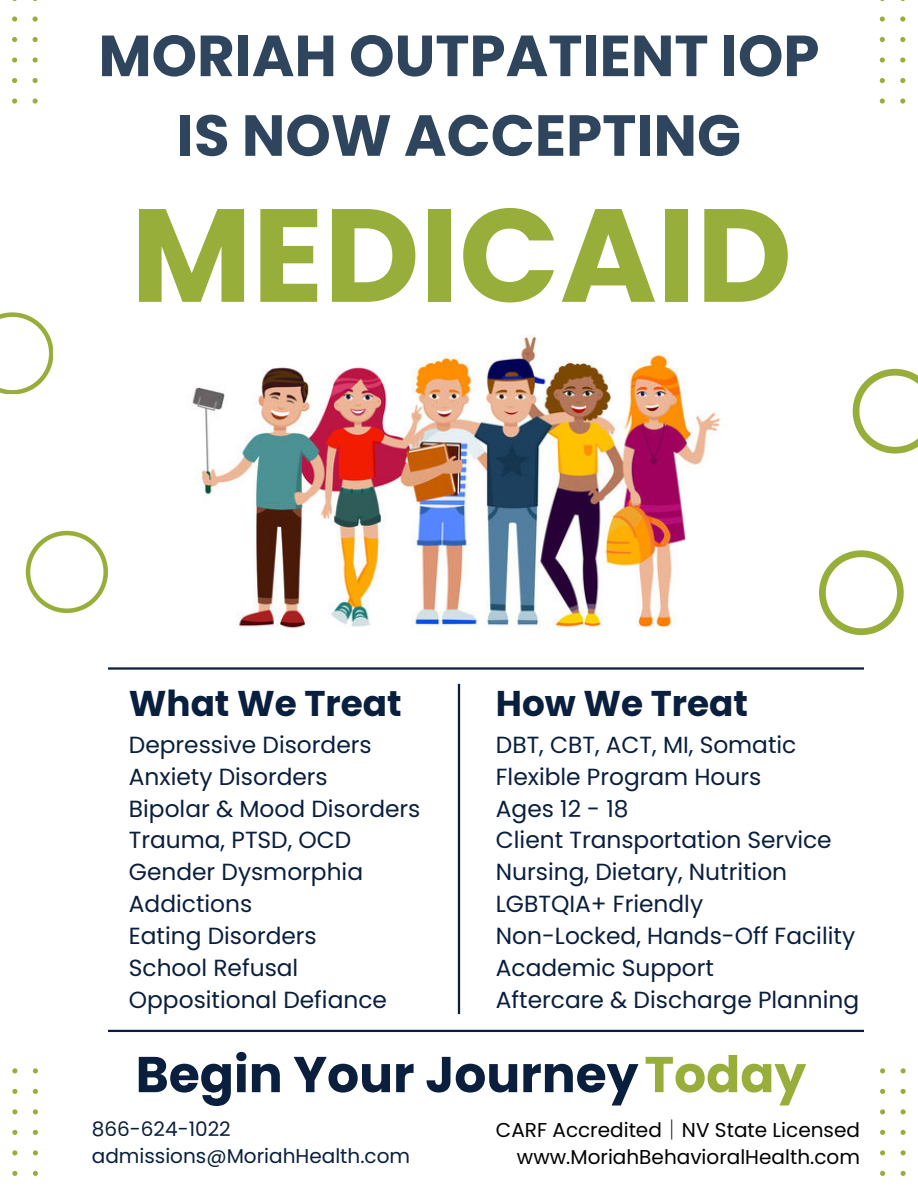
<style>
.page{position:relative;width:918px;height:1188px;background:#fff}
.page>*{position:absolute;margin:0;border:0;box-sizing:border-box;transform-origin:0 0}
.t1{font:700 132.3px "Poppins";color:#97ae3b}
.t2{font:700 57.9px/79.7px "Poppins";color:#2f455e;text-align:center}
.t3{font:700 50.25px "Poppins";color:#091f3d}
.t4{font:700 35.85px "Poppins";color:#091f3d}
.t5{font:23.4px/31.8px "Poppins";color:#091f3d}
.t6{font:20.1px "Poppins";color:#000}
.t7{font:20.1px "Poppins";color:#091f3d}
.s1{color:#97ae3b}
.s2{font-family:"Noto Sans CJ Ksc"}
</style>
<div class="page">
<svg style="left:12px;top:16px;width:5px;height:6px"></svg>
<svg style="left:12px;top:37px;width:5px;height:5px"></svg>
<svg style="left:12px;top:57px;width:5px;height:6px"></svg>
<svg style="left:12px;top:78px;width:5px;height:5px"></svg>
<svg style="left:12px;top:98px;width:5px;height:5px"></svg>
<svg style="left:33px;top:16px;width:4px;height:6px"></svg>
<svg style="left:33px;top:37px;width:4px;height:5px"></svg>
<svg style="left:33px;top:57px;width:4px;height:6px"></svg>
<svg style="left:33px;top:78px;width:4px;height:5px"></svg>
<svg style="left:33px;top:98px;width:4px;height:5px"></svg>
<svg style="left:880px;top:16px;width:5px;height:6px"></svg>
<svg style="left:880px;top:37px;width:5px;height:5px"></svg>
<svg style="left:880px;top:57px;width:5px;height:6px"></svg>
<svg style="left:880px;top:78px;width:5px;height:5px"></svg>
<svg style="left:880px;top:98px;width:5px;height:5px"></svg>
<svg style="left:900px;top:16px;width:5px;height:6px"></svg>
<svg style="left:900px;top:37px;width:5px;height:5px"></svg>
<svg style="left:900px;top:57px;width:5px;height:6px"></svg>
<svg style="left:900px;top:78px;width:5px;height:5px"></svg>
<svg style="left:900px;top:98px;width:5px;height:5px"></svg>
<svg style="left:12px;top:1068px;width:5px;height:5px"></svg>
<svg style="left:12px;top:1089px;width:5px;height:5px"></svg>
<svg style="left:12px;top:1109px;width:5px;height:5px"></svg>
<svg style="left:12px;top:1130px;width:5px;height:5px"></svg>
<svg style="left:12px;top:1150px;width:5px;height:5px"></svg>
<svg style="left:12px;top:1171px;width:5px;height:5px"></svg>
<svg style="left:33px;top:1068px;width:5px;height:5px"></svg>
<svg style="left:33px;top:1089px;width:5px;height:5px"></svg>
<svg style="left:33px;top:1109px;width:5px;height:5px"></svg>
<svg style="left:33px;top:1130px;width:5px;height:5px"></svg>
<svg style="left:33px;top:1150px;width:5px;height:5px"></svg>
<svg style="left:33px;top:1171px;width:5px;height:5px"></svg>
<svg style="left:880px;top:1068px;width:5px;height:5px"></svg>
<svg style="left:880px;top:1089px;width:5px;height:5px"></svg>
<svg style="left:880px;top:1109px;width:5px;height:5px"></svg>
<svg style="left:880px;top:1130px;width:5px;height:5px"></svg>
<svg style="left:880px;top:1150px;width:5px;height:5px"></svg>
<svg style="left:880px;top:1171px;width:5px;height:5px"></svg>
<svg style="left:901px;top:1068px;width:5px;height:5px"></svg>
<svg style="left:901px;top:1089px;width:5px;height:5px"></svg>
<svg style="left:901px;top:1109px;width:5px;height:5px"></svg>
<svg style="left:901px;top:1130px;width:5px;height:5px"></svg>
<svg style="left:901px;top:1150px;width:5px;height:5px"></svg>
<svg style="left:901px;top:1171px;width:5px;height:5px"></svg>
<hr style="left:108px;top:667px;width:756px;height:3px;background:#091f3d">
<hr style="left:458px;top:684px;width:2px;height:330px;background:#091f3d">
<hr style="left:108px;top:1030px;width:756px;height:2px;background:#091f3d">
<img style="left:192px;top:335px;width:529px;height:294px">
<svg style="left:0;top:312px;width:53px;height:82px"></svg>
<svg style="left:26px;top:531px;width:81px;height:81px"></svg>
<svg style="left:819px;top:550px;width:85px;height:85px"></svg>
<svg style="left:853px;top:369px;width:65px;height:85px"></svg>
<h2 class="t2" style="left:98px;top:16px;width:723px">MORIAH OUTPATIENT IOP<br>IS NOW ACCEPTING</h2>
<h5 class="t1" style="left:131px;top:163px;width:663px">MEDICAID</h5>
<p class="t4" style="left:129px;top:678px;width:274px">What We Treat</p>
<h1 class="t5" style="left:129px;top:729px;width:293px">Depressive Disorders<br>Anxiety Disorders<br>Bipolar &amp; Mood Disorders<br>Trauma, PTSD, OCD<br>Gender Dysmorphia<br>Addictions<br>Eating Disorders<br>School Refusal</h1>
<p class="t5" style="left:129px;top:984px;width:260px">Oppositional Defiance</p>
<p class="t4" style="left:496px;top:678px;width:254px">How We Treat</p>
<p class="t5" style="left:496px;top:729px;width:361px">DBT, CBT, ACT, MI, Somatic<br>Flexible Program Hours<br>Ages 12 - 18<br>Client Transportation Service<br>Nursing, Dietary, Nutrition<br>LGBTQIA+ Friendly<br>Non-Locked, Hands-Off Facility<br>Academic Support</p>
<h4 class="t5" style="left:496px;top:984px;width:365px">Aftercare &amp; Discharge Planning</h4>
<p class="t3" style="left:136px;top:1039px;width:672px">Begin Your Journey<span class="s1">Today</span></p>
<h3 class="t7" style="left:92px;top:1115px;width:141px">866-624-1022</h3>
<h5 class="t7" style="left:92px;top:1141px;width:320px">admissions@MoriahHealth.com</h5>
<h4 class="t6" style="left:496px;top:1116px;width:366px">CARF Accredited<span class="s2">｜</span>NV State Licensed</h4>
<p class="t6" style="left:517px;top:1143px;width:345px">www.MoriahBehavioralHealth.com</p>
</div>
